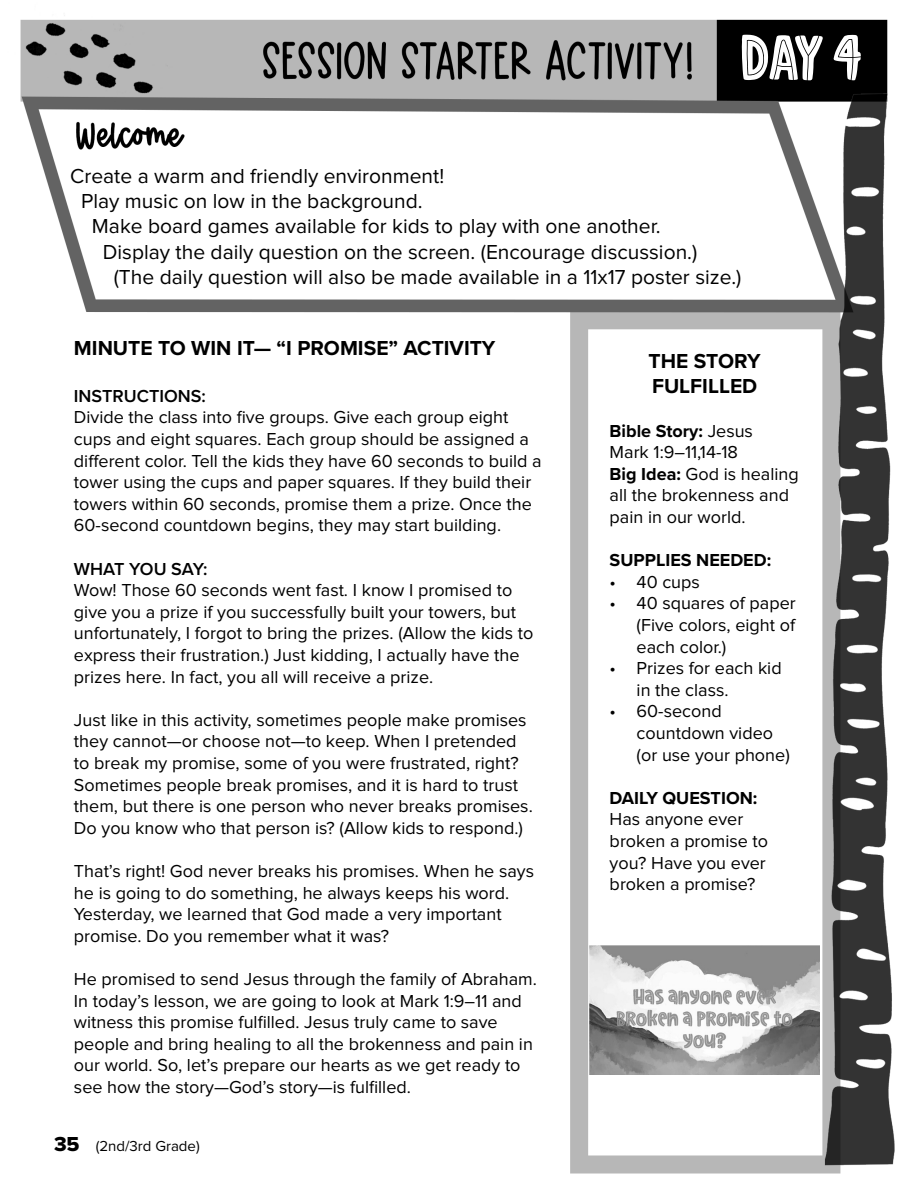
<style>
.page{position:relative;width:918px;height:1188px;background:#fff}
.page>*{position:absolute;margin:0;border:0;box-sizing:border-box;transform-origin:0 0}
.t1{font:72px "Skiba";color:#fff}
.t2{font:21px "Proxima Nova";color:#000}
.t3{font:700 21px/25.2px "Proxima Nova";color:#000}
.t4{font:18px/21.6px "Proxima Nova";color:#000}
.t5{font:700 18px "Proxima Nova";color:#000}
.t6{font:600 18px "Proxima Nova";color:#000}
.t7{font:15px "Proxima Nova";color:#000}
.s1{font-family:"Proxima Nova Extrabld";font-size:21px}
.s2{font-weight:400}
.s3{font-weight:700}
</style>
<div class="page">
<img style="left:20px;top:15px;width:875px;height:1159px">
<img style="left:590px;top:946px;width:230px;height:129px">
<p class="t1" style="left:741px;top:32px;width:122px">DAY 4</p>
<p class="t2" style="left:70px;top:166px;width:375px">Create a warm and friendly environment!</p>
<p class="t2" style="left:81px;top:192px;width:343px">Play music on low in the background.</p>
<p class="t2" style="left:92px;top:217px;width:570px">Make board games available for kids to play with one another.</p>
<p class="t2" style="left:103px;top:242px;width:596px">Display the daily question on the screen. (Encourage discussion.)</p>
<p class="t2" style="left:114px;top:267px;width:629px">(The daily question will also be made available in a 11x17 poster size.)</p>
<p class="t3" style="left:74px;top:335px;width:423px">MINUTE TO WIN IT— “I PROMISE” ACTIVITY</p>
<p class="t6" style="left:74px;top:382px;width:133px">INSTRUCTIONS:</p>
<p class="t4" style="left:74px;top:407px;width:469px">Divide the class into five groups. Give each group eight cups and eight squares. Each group should be assigned a different color. Tell the kids they have 60 seconds to build a tower using the cups and paper squares. If they build their towers within 60 seconds, promise them a prize. Once the 60-second countdown begins, they may start building.</p>
<p class="t6" style="left:74px;top:555px;width:135px">WHAT YOU SAY:</p>
<p class="t4" style="left:74px;top:580px;width:461px">Wow! Those 60 seconds went fast. I know I promised to give you a prize if you successfully built your towers, but unfortunately, I forgot to bring the prizes. (Allow the kids to express their frustration.) Just kidding, I actually have the prizes here. In fact, you all will receive a prize.</p>
<p class="t4" style="left:74px;top:710px;width:460px">Just like in this activity, sometimes people make promises they cannot—or choose not—to keep. When I pretended to break my promise, some of you were frustrated, right?<br>Sometimes people break promises, and it is hard to trust them, but there is one person who never breaks promises.<br>Do you know who that person is? (Allow kids to respond.)</p>
<p class="t4" style="left:74px;top:861px;width:462px">That’s right! God never breaks his promises. When he says he is going to do something, he always keeps his word.<br>Yesterday, we learned that God made a very important promise. Do you remember what it was?</p>
<p class="t4" style="left:74px;top:969px;width:464px">He promised to send Jesus through the family of Abraham.<br>In today’s lesson, we are going to look at Mark 1:9–11 and witness this promise fulfilled. Jesus truly came to save people and bring healing to all the brokenness and pain in our world. So, let’s prepare our hearts as we get ready to see how the story—God’s story—is fulfilled.</p>
<p class="t7" style="left:54px;top:1139px;width:147px"><span class="s1">35</span> (2nd/3rd Grade)</p>
<p class="t3" style="left:649px;top:348px;width:114px">THE STORY<br>FULFILLED</p>
<p class="t5" style="left:610px;top:417px;width:145px">Bible Story: <span class="s2">Jesus</span></p>
<p class="t4" style="left:610px;top:442px;width:130px">Mark 1:9–11,14-18</p>
<p class="t4" style="left:610px;top:464px;width:191px"><span class="s3">Big Idea:</span> God is healing all the brokenness and pain in our world.</p>
<p class="t5" style="left:610px;top:547px;width:163px">SUPPLIES NEEDED:</p>
<p class="t4" style="left:610px;top:572px;width:92px">• 40 cups</p>
<p class="t4" style="left:637px;top:593px;width:161px;text-align:justify;text-indent:-27px">• 40 squares of paper (Five colors, eight of each color.)</p>
<p class="t4" style="left:637px;top:658px;width:147px;text-indent:-27px">• Prizes for each kid in the class.</p>
<p class="t4" style="left:637px;top:701px;width:155px;text-indent:-27px">• 60-second countdown video (or use your phone)</p>
<p class="t5" style="left:610px;top:784px;width:149px">DAILY QUESTION:</p>
<p class="t4" style="left:610px;top:809px;width:160px">Has anyone ever broken a promise to you? Have you ever broken a promise?</p>
</div>
